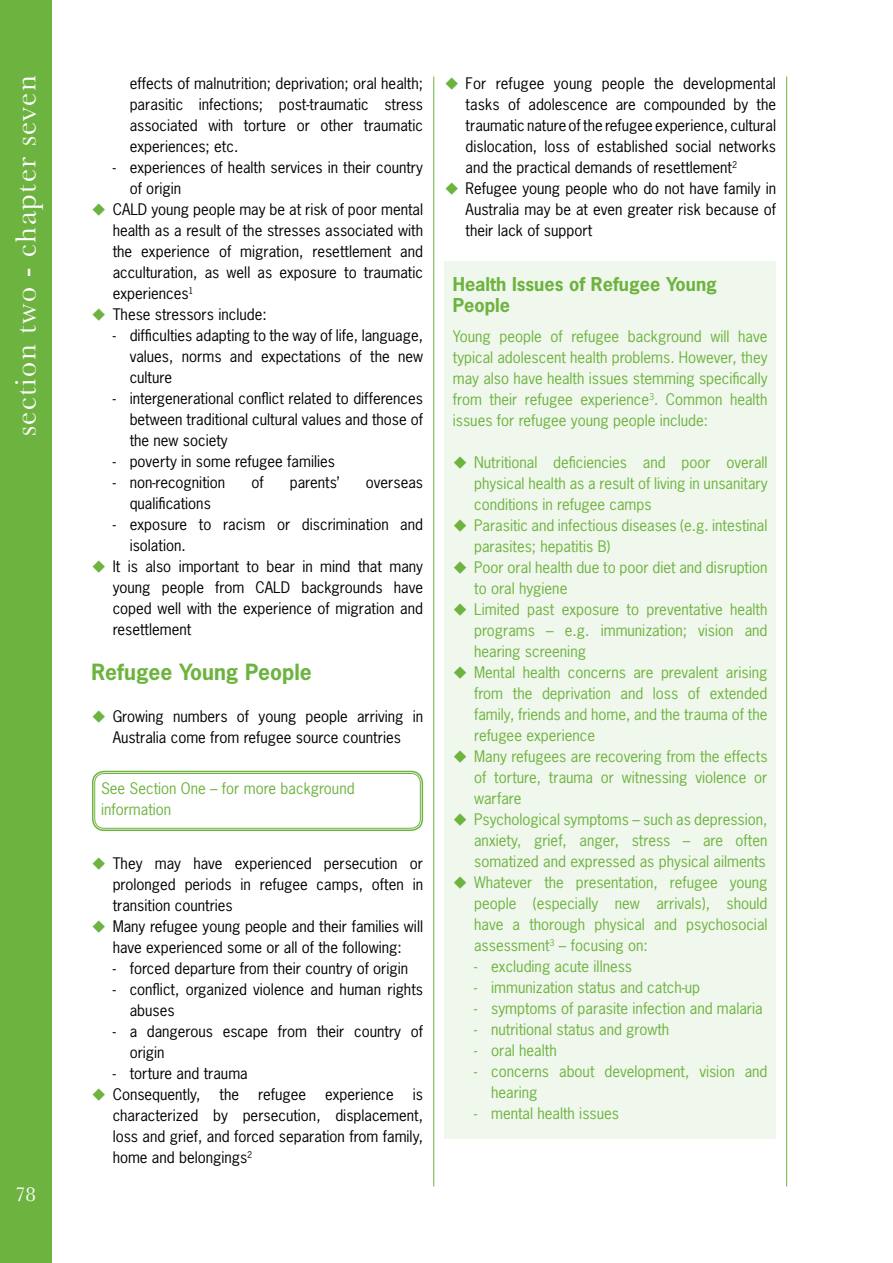
<style>
.page{position:relative;width:893px;height:1263px;background:#fff}
.page>*{position:absolute;margin:0;border:0;box-sizing:border-box;transform-origin:0 0}
.t1{font:30px "Baskerville";letter-spacing:.05em;color:#fff}
.t2{font:700 21px "News Gothic";color:#6db33f}
.t3{font:21px "Baskerville";color:#fff}
.t4{font:700 18px/21px "News Gothic";color:#6db33f}
.t5{font:15px/21px "News Gothic";color:#000;text-align:justify}
.t6{font:15px/21px "News Gothic";color:#6db33f;text-align:justify}
.s1{color:#6db33f}
</style>
<div class="page">
<div style="left:0;top:0;width:51px;height:1263px;background:#6db33f"></div>
<div style="left:444px;top:261px;width:332px;height:877px;background:#f0f7ec"></div>
<hr style="left:786px;top:77px;width:1px;height:1109px;background:#6db33f">
<hr style="left:433px;top:77px;width:1px;height:1109px;background:#6db33f">
<div style="left:92px;top:771px;width:331px;height:60px;border:2px solid #6db33f;border-radius:11px"></div>
<div style="left:94px;top:773px;width:327px;height:55px;border:1px solid #6db33f;border-radius:9px"></div>
<h1 class="t1" style="left:8px;top:436px;width:363px;rotate:-90deg">section two - chapter seven</h1>
<p class="t5" style="left:130px;top:72px;width:295px">effects of malnutrition; deprivation; oral health; parasitic infections; post-traumatic stress associated with torture or other traumatic experiences; etc.</p>
<p class="t5" style="left:130px;top:156px;width:295px;text-indent:-17px">- experiences of health services in their country of origin</p>
<p class="t5" style="left:113px;top:198px;width:312px;text-indent:-21px"><span class="s1">◆</span> CALD young people may be at risk of poor mental health as a result of the stresses associated with the experience of migration, resettlement and acculturation, as well as exposure to traumatic experiences<sup>1</sup></p>
<p class="t5" style="left:91px;top:303px;width:177px"><span class="s1">◆</span> These stressors include:</p>
<p class="t5" style="left:130px;top:324px;width:295px;text-indent:-17px">- difficulties adapting to the way of life, language, values, norms and expectations of the new culture</p>
<p class="t5" style="left:130px;top:387px;width:295px;text-indent:-17px">- intergenerational conflict related to differences between traditional cultural values and those of the new society</p>
<p class="t5" style="left:113px;top:450px;width:224px">- poverty in some refugee families</p>
<p class="t5" style="left:113px;top:471px;width:114px">- non-recognition</p>
<p class="t5" style="left:251px;top:471px;width:14px">of</p>
<p class="t5" style="left:290px;top:471px;width:52px">parents’</p>
<p class="t5" style="left:366px;top:471px;width:59px">overseas</p>
<p class="t5" style="left:130px;top:492px;width:83px">qualifications</p>
<p class="t5" style="left:130px;top:513px;width:295px;text-indent:-17px">- exposure to racism or discrimination and isolation.</p>
<p class="t5" style="left:113px;top:555px;width:312px;text-indent:-21px"><span class="s1">◆</span> It is also important to bear in mind that many young people from CALD backgrounds have coped well with the experience of migration and resettlement</p>
<p class="t2" style="left:91px;top:658px;width:222px">Refugee Young People</p>
<p class="t5" style="left:91px;top:705px;width:333px;text-align:center"><span class="s1">◆</span> Growing numbers of young people arriving in<br>Australia come from refugee source countries</p>
<p class="t6" style="left:101px;top:778px;width:255px">See Section One – for more background information</p>
<h2 class="t3" style="left:15px;top:1181px;width:22px">78</h2>
<p class="t5" style="left:113px;top:852px;width:312px;text-indent:-21px"><span class="s1">◆</span> They may have experienced persecution or prolonged periods in refugee camps, often in transition countries</p>
<p class="t5" style="left:91px;top:915px;width:333px;text-align:center"><span class="s1">◆</span> Many refugee young people and their families will have experienced some or all of the following:</p>
<p class="t5" style="left:113px;top:957px;width:297px">- forced departure from their country of origin</p>
<p class="t5" style="left:113px;top:978px;width:312px">- conflict, organized violence and human rights</p>
<p class="t5" style="left:130px;top:999px;width:46px">abuses</p>
<p class="t5" style="left:130px;top:1020px;width:295px;text-indent:-17px">- a dangerous escape from their country of origin</p>
<p class="t5" style="left:113px;top:1062px;width:137px">- torture and trauma</p>
<p class="t5" style="left:91px;top:1083px;width:111px"><span class="s1">◆</span> Consequently,</p>
<p class="t5" style="left:220px;top:1083px;width:21px">the</p>
<p class="t5" style="left:258px;top:1083px;width:49px">refugee</p>
<p class="t5" style="left:325px;top:1083px;width:70px">experience</p>
<p class="t5" style="left:113px;top:1083px;width:312px;text-indent:300px">is characterized by persecution, displacement, loss and grief, and forced separation from family, home and belongings<sup>2</sup></p>
<p class="t5" style="left:466px;top:72px;width:312px;text-indent:-21px"><span class="s1">◆</span> For refugee young people the developmental tasks of adolescence are compounded by the traumatic nature of the refugee experience, cultural dislocation, loss of established social networks and the practical demands of resettlement<sup>2</sup></p>
<p class="t5" style="left:466px;top:177px;width:312px;text-indent:-21px"><span class="s1">◆</span> Refugee young people who do not have family in Australia may be at even greater risk because of their lack of support</p>
<p class="t4" style="left:453px;top:274px;width:266px">Health Issues of Refugee Young<br>People</p>
<p class="t6" style="left:453px;top:326px;width:316px">Young people of refugee background will have typical adolescent health problems. However, they may also have health issues stemming specifically from their refugee experience<sup>3</sup>. Common health issues for refugee young people include:</p>
<p class="t6" style="left:474px;top:452px;width:295px;text-indent:-21px">◆ Nutritional deficiencies and poor overall physical health as a result of living in unsanitary conditions in refugee camps</p>
<p class="t6" style="left:474px;top:515px;width:295px;text-indent:-21px">◆ Parasitic and infectious diseases (e.g. intestinal parasites; hepatitis B)</p>
<p class="t6" style="left:474px;top:557px;width:295px;text-indent:-21px">◆ Poor oral health due to poor diet and disruption to oral hygiene</p>
<p class="t6" style="left:474px;top:599px;width:295px;text-indent:-21px">◆ Limited past exposure to preventative health programs – e.g. immunization; vision and hearing screening</p>
<p class="t6" style="left:474px;top:662px;width:295px;text-indent:-21px">◆ Mental health concerns are prevalent arising from the deprivation and loss of extended family, friends and home, and the trauma of the refugee experience</p>
<p class="t6" style="left:474px;top:746px;width:295px;text-indent:-21px">◆ Many refugees are recovering from the effects of torture, trauma or witnessing violence or warfare</p>
<p class="t6" style="left:474px;top:809px;width:295px;text-indent:-21px">◆ Psychological symptoms – such as depression, anxiety, grief, anger, stress – are often somatized and expressed as physical ailments</p>
<p class="t6" style="left:474px;top:872px;width:295px;text-indent:-21px">◆ Whatever the presentation, refugee young people (especially new arrivals), should have a thorough physical and psychosocial assessment<sup>3</sup> – focusing on:</p>
<p class="t6" style="left:474px;top:956px;width:159px">- excluding acute illness</p>
<p class="t6" style="left:474px;top:977px;width:228px">- immunization status and catch-up</p>
<p class="t6" style="left:474px;top:998px;width:290px">- symptoms of parasite infection and malaria</p>
<p class="t6" style="left:474px;top:1019px;width:197px">- nutritional status and growth</p>
<p class="t6" style="left:474px;top:1040px;width:84px">- oral health</p>
<p class="t6" style="left:474px;top:1061px;width:295px">- concerns about development, vision and</p>
<p class="t6" style="left:491px;top:1082px;width:48px">hearing</p>
<p class="t6" style="left:474px;top:1103px;width:146px">- mental health issues</p>
</div>
